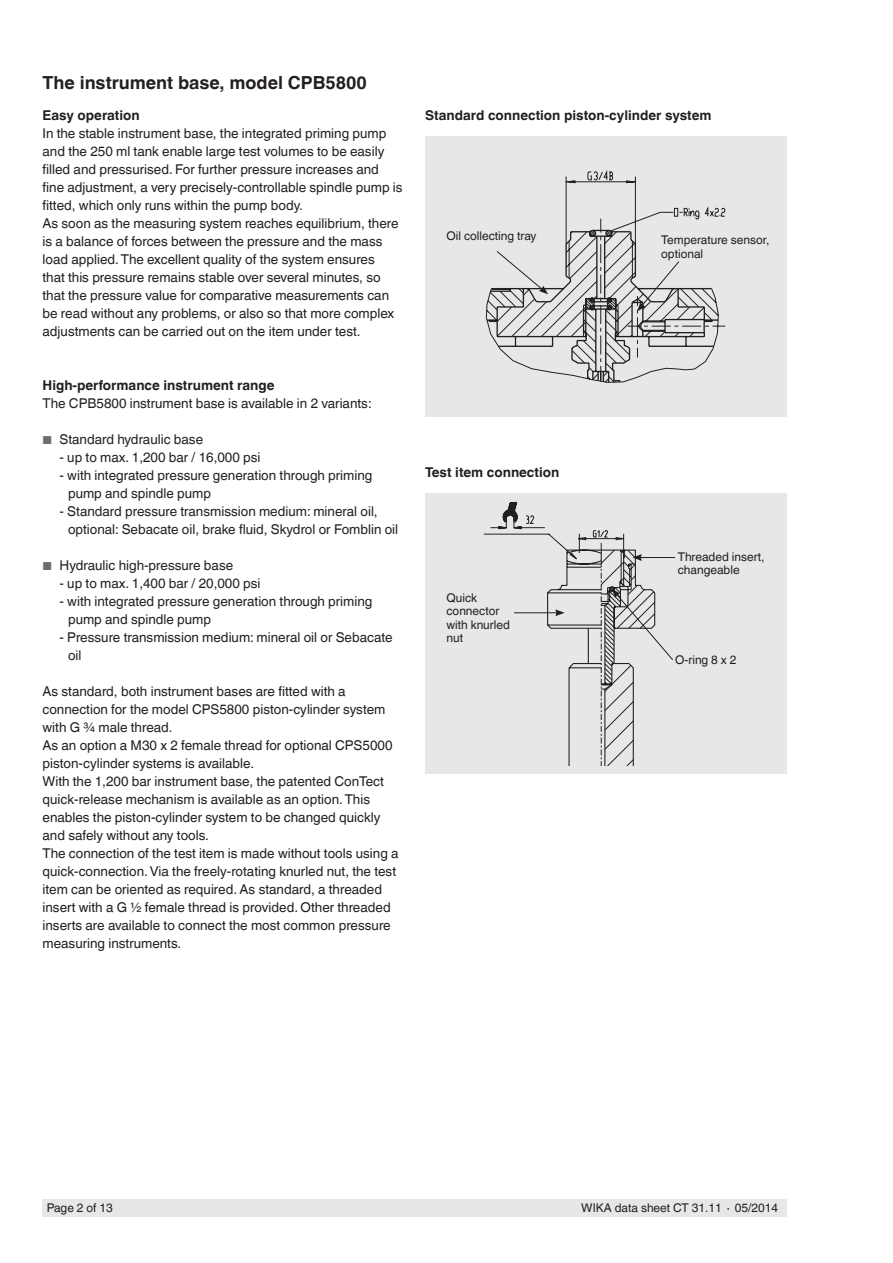
<style>
.page{position:relative;width:893px;height:1263px;background:#fff}
.page>*{position:absolute;margin:0;border:0;box-sizing:border-box;transform-origin:0 0}
.t1{font:700 18px "Helvetica World";color:#231f20}
.t2{font:13.5px/18px "Helvetica World";color:#231f20}
.t3{font:700 13.5px "Helvetica World";color:#231f20}
.t4{font:12px/13.5px "Helvetica World";color:#231f20}
.s1{font-size:11.55px;color:#6c6d70}
</style>
<div class="page">
<div style="left:43px;top:1199px;width:744px;height:17px;background:#e6e7e9"></div>
<div style="left:425px;top:136px;width:362px;height:281px;background:#e6e7e9"></div>
<div style="left:425px;top:493px;width:362px;height:281px;background:#e6e7e9"></div>
<svg style="left:565px;top:170px;width:161px;height:157px"></svg>
<svg style="left:486px;top:229px;width:233px;height:154px"></svg>
<hr style="left:640px;top:557px;width:35px;height:1px;background:#231f20">
<svg style="left:483px;top:502px;width:190px;height:263px"></svg>
<h1 class="t1" style="left:43px;top:73px;width:326px">The instrument base, model CPB5800</h1>
<p class="t3" style="left:43px;top:108px;width:99px">Easy operation</p>
<p class="t2" style="left:43px;top:125px;width:362px">In the stable instrument base, the integrated priming pump and the 250 ml tank enable large test volumes to be easily filled and pressurised. For further pressure increases and fine adjustment, a very precisely-controllable spindle pump is fitted, which only runs within the pump body.<br>As soon as the measuring system reaches equilibrium, there is a balance of forces between the pressure and the mass load applied. The excellent quality of the system ensures<br>that this pressure remains stable over several minutes, so that the pressure value for comparative measurements can be read without any problems, or also so that more complex adjustments can be carried out on the item under test.</p>
<p class="t3" style="left:43px;top:378px;width:233px">High-performance instrument range</p>
<p class="t2" style="left:43px;top:395px;width:331px">The CPB5800 instrument base is available in 2 variants:</p>
<p class="t2" style="left:43px;top:431px;width:162px"><span class="s1">■</span> Standard hydraulic base</p>
<p class="t2" style="left:60px;top:449px;width:203px">- up to max. 1,200 bar / 16,000 psi</p>
<p class="t2" style="left:68px;top:467px;width:306px;text-indent:-9px">- with integrated pressure generation through priming pump and spindle pump</p>
<p class="t2" style="left:68px;top:503px;width:332px;text-indent:-8px">- Standard pressure transmission medium: mineral oil, optional: Sebacate oil, brake fluid, Skydrol or Fomblin oil</p>
<p class="t2" style="left:43px;top:557px;width:192px"><span class="s1">■</span> Hydraulic high-pressure base</p>
<p class="t2" style="left:60px;top:575px;width:203px">- up to max. 1,400 bar / 20,000 psi</p>
<p class="t2" style="left:68px;top:593px;width:306px;text-indent:-9px">- with integrated pressure generation through priming pump and spindle pump</p>
<p class="t2" style="left:68px;top:629px;width:326px;text-indent:-9px">- Pressure transmission medium: mineral oil or Sebacate oil</p>
<p class="t2" style="left:43px;top:683px;width:358px">As standard, both instrument bases are fitted with a connection for the model CPS5800 piston-cylinder system with G ¾ male thread.<br>As an option a M30 x 2 female thread for optional CPS5000 piston-cylinder systems is available.<br>With the 1,200 bar instrument base, the patented ConTect quick-release mechanism is available as an option. This enables the piston-cylinder system to be changed quickly and safely without any tools.<br>The connection of the test item is made without tools using a quick-connection. Via the freely-rotating knurled nut, the test item can be oriented as required. As standard, a threaded insert with a G ½ female thread is provided. Other threaded inserts are available to connect the most common pressure measuring instruments.</p>
<p class="t3" style="left:425px;top:108px;width:288px">Standard connection piston-cylinder system</p>
<p class="t4" style="left:446px;top:229px;width:92px">Oil collecting tray</p>
<p class="t4" style="left:661px;top:233px;width:110px">Temperature sensor, optional</p>
<p class="t3" style="left:425px;top:465px;width:136px">Test item connection</p>
<p class="t4" style="left:446px;top:591px;width:65px">Quick connector with knurled nut</p>
<p class="t4" style="left:678px;top:550px;width:88px">Threaded insert, changeable</p>
<p class="t4" style="left:675px;top:653px;width:63px">O-ring 8 x 2</p>
<p class="t4" style="left:47px;top:1201px;width:68px">Page 2 of 13</p>
<p class="t4" style="left:581px;top:1201px;width:198px">WIKA data sheet CT 31.11 ∙ 05/2014</p>
</div>
